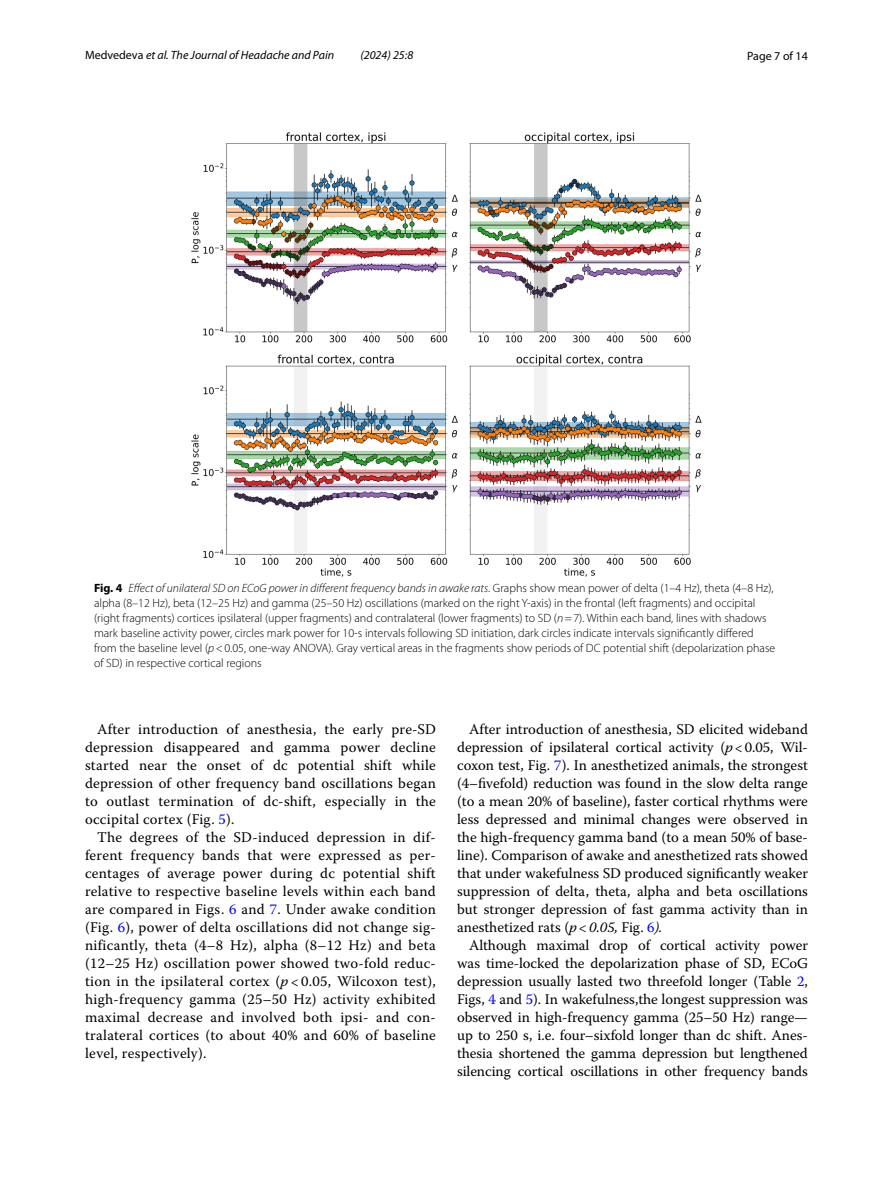
<style>
.page{position:relative;width:893px;height:1187px;background:#fff}
.page>*{position:absolute;margin:0;border:0;box-sizing:border-box;transform-origin:0 0}
.t1{font:14.7px/18px "Warnock Pro";letter-spacing:.01em;color:#000;text-align:justify}
.t2{font:300 12px/15px "Myriad Pro";color:#000}
.t3{font:italic 12px "Myriad Pro";color:#000}
.t4{font:12px "Myriad Pro";color:#000}
.s1{font-style:normal}
.s2{font-weight:700}
.s3{font-style:italic}
.s4{color:#00f}
</style>
<div class="page">
<img style="left:191px;top:133px;width:511px;height:444px">
<p class="t3" style="left:85px;top:48px;width:251px"><span class="s1">Medvedeva</span> et al. The Journal of Headache and Pain</p>
<p class="t3" style="left:360px;top:48px;width:54px">(2024) 25:8</p>
<p class="t4" style="left:747px;top:48px;width:62px">Page 7 of 14</p>
<p class="t2" style="left:94px;top:580px;width:683px"><span class="s2">Fig. 4</span> <span class="s3">Effect of unilateral SD on ECoG power in different frequency bands in awake rats</span>. Graphs show mean power of delta (1–4 Hz), theta (4–8 Hz), alpha (8–12 Hz), beta (12–25 Hz) and gamma (25–50 Hz) oscillations (marked on the right Y-axis) in the frontal (left fragments) and occipital (right fragments) cortices ipsilateral (upper fragments) and contralateral (lower fragments) to SD (<span class="s3">n</span>=7). Within each band, lines with shadows mark baseline activity power, circles mark power for 10-s intervals following SD initiation, dark circles indicate intervals significantly differed from the baseline level (<span class="s3">p</span>&lt;0.05, one-way ANOVA). Gray vertical areas in the fragments show periods of DC potential shift (depolarization phase of SD) in respective cortical regions</p>
<p class="t1" style="left:85px;top:719px;width:352px;text-indent:12px">After introduction of anesthesia, the early pre-SD depression disappeared and gamma power decline started near the onset of dc potential shift while depression of other frequency band oscillations began to outlast termination of dc-shift, especially in the occipital cortex (Fig. <span class="s4">5</span>).</p>
<p class="t1" style="left:85px;top:827px;width:352px;text-indent:12px">The degrees of the SD-induced depression in dif&shy;ferent frequency bands that were expressed as per&shy;centages of average power during dc potential shift relative to respective baseline levels within each band are compared in Figs. <span class="s4">6</span> and <span class="s4">7</span>. Under awake condition (Fig. <span class="s4">6</span>), power of delta oscillations did not change sig&shy;nificantly, theta (4–8 Hz), alpha (8–12 Hz) and beta (12–25 Hz) oscillation power showed two-fold reduc&shy;tion in the ipsilateral cortex (<span class="s3">p</span> &lt; 0.05, Wilcoxon test), high-frequency gamma (25–50 Hz) activity exhibited maximal decrease and involved both ipsi- and con&shy;tralateral cortices (to about 40% and 60% of baseline level, respectively).</p>
<p class="t1" style="left:457px;top:719px;width:352px;text-indent:12px">After introduction of anesthesia, SD elicited wideband depression of ipsilateral cortical activity (<span class="s3">p</span>&lt;0.05, Wil&shy;coxon test, Fig. <span class="s4">7</span>). In anesthetized animals, the strongest (4–fivefold) reduction was found in the slow delta range (to a mean 20% of baseline), faster cortical rhythms were less depressed and minimal changes were observed in the high-frequency gamma band (to a mean 50% of base&shy;line). Comparison of awake and anesthetized rats showed that under wakefulness SD produced significantly weaker suppression of delta, theta, alpha and beta oscillations but stronger depression of fast gamma activity than in anesthetized rats (<span class="s3">p&lt;0.05,</span> Fig. <span class="s4">6</span><span class="s3">).</span></p>
<p class="t1" style="left:457px;top:935px;width:352px;text-indent:12px">Although maximal drop of cortical activity power was time-locked the depolarization phase of SD, ECoG depression usually lasted two threefold longer (Table <span class="s4">2</span>, Figs, <span class="s4">4</span> and <span class="s4">5</span>). In wakefulness,the longest suppression was observed in high-frequency gamma (25–50 Hz) range— up to 250 s, i.e. four–sixfold longer than dc shift. Anes&shy;thesia shortened the gamma depression but lengthened silencing cortical oscillations in other frequency bands</p>
</div>
